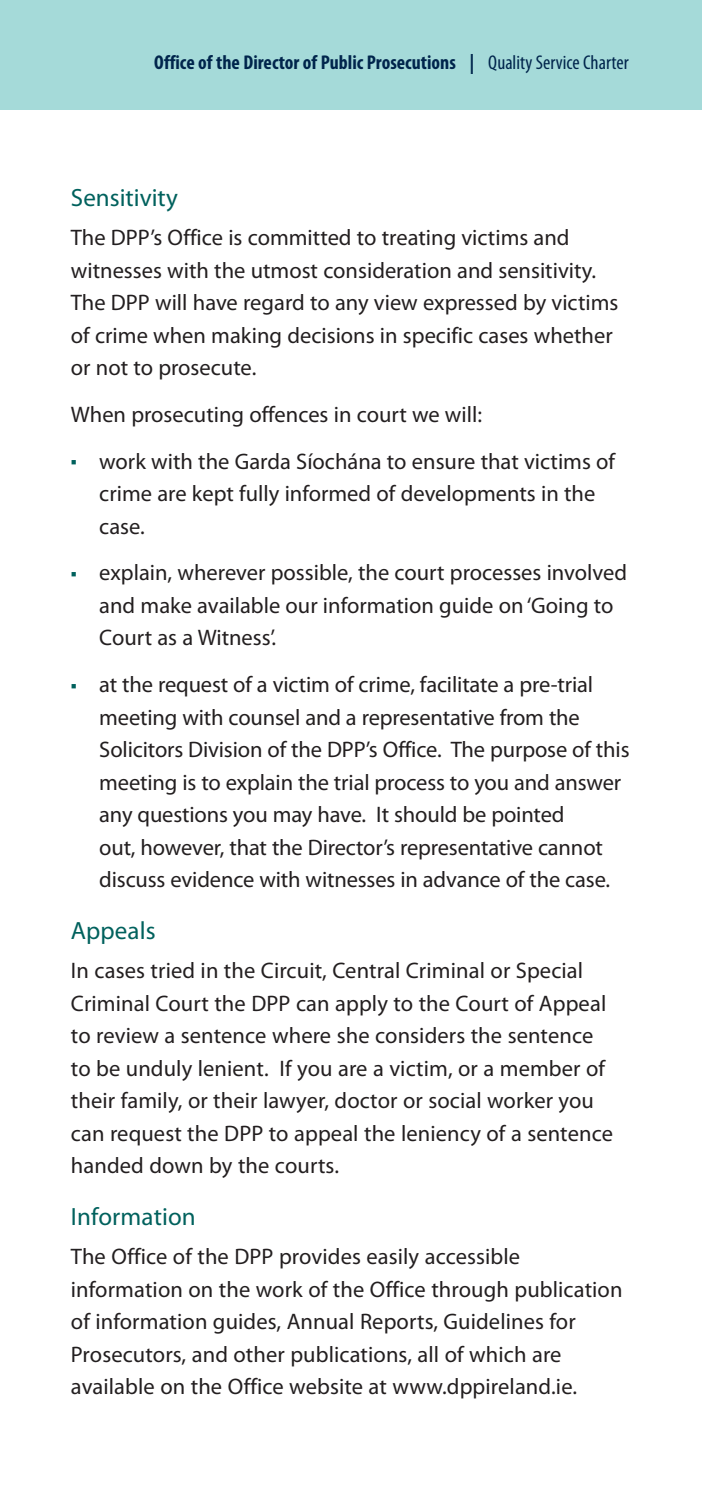
<style>
.page{position:relative;width:702px;height:1489px;background:#fff}
.page>*{position:absolute;margin:0;border:0;box-sizing:border-box;transform-origin:0 0}
.t1{font:25px "Myriad Pro";letter-spacing:.005em;color:#00615d}
.t2{font:22.5px/32.5px "Myriad Pro";color:#231f20}
.t3{font:700 condensed 20px "Myriad Pro";color:#00254c}
.s1{font-weight:400}
.s2{font-family:"Minion Pro";font-size:15px;color:#00615d}
</style>
<div class="page">
<div style="left:0;top:0;width:702px;height:110px;background:#a5dad9"></div>
<p class="t3" style="left:154px;top:50px;width:476px">Office of the Director of Public Prosecutions | <span class="s1">Quality Service Charter</span></p>
<p class="t1" style="left:71px;top:182px;width:108px">Sensitivity</p>
<p class="t2" style="left:71px;top:221px;width:549px">The DPP’s Office is committed to treating victims and witnesses with the utmost consideration and sensitivity.<br>The DPP will have regard to any view expressed by victims of crime when making decisions in specific cases whether or not to prosecute.</p>
<p class="t2" style="left:71px;top:398px;width:412px">When prosecuting offences in court we will:</p>
<p class="t2" style="left:99px;top:444px;width:517px;text-indent:-28px"><span class="s2">■</span> work with the Garda Síochána to ensure that victims of crime are kept fully informed of developments in the case.</p>
<p class="t2" style="left:99px;top:556px;width:529px;text-indent:-28px"><span class="s2">■</span> explain, wherever possible, the court processes involved and make available our information guide on ‘Going to<br>Court as a Witness’.</p>
<p class="t2" style="left:99px;top:668px;width:531px;text-indent:-28px"><span class="s2">■</span> at the request of a victim of crime, facilitate a pre-trial meeting with counsel and a representative from the Solicitors Division of the DPP’s Office. The purpose of this meeting is to explain the trial process to you and answer any questions you may have. It should be pointed<br>out, however, that the Director’s representative cannot discuss evidence with witnesses in advance of the case.</p>
<p class="t1" style="left:71px;top:914px;width:86px">Appeals</p>
<p class="t2" style="left:71px;top:953px;width:543px">In cases tried in the Circuit, Central Criminal or Special Criminal Court the DPP can apply to the Court of Appeal to review a sentence where she considers the sentence to be unduly lenient. If you are a victim, or a member of their family, or their lawyer, doctor or social worker you can request the DPP to appeal the leniency of a sentence handed down by the courts.</p>
<p class="t1" style="left:71px;top:1200px;width:126px">Information</p>
<p class="t2" style="left:71px;top:1239px;width:553px">The Office of the DPP provides easily accessible information on the work of the Office through publication of information guides, Annual Reports, Guidelines for Prosecutors, and other publications, all of which are available on the Office website at www.dppireland.ie.</p>
</div>
